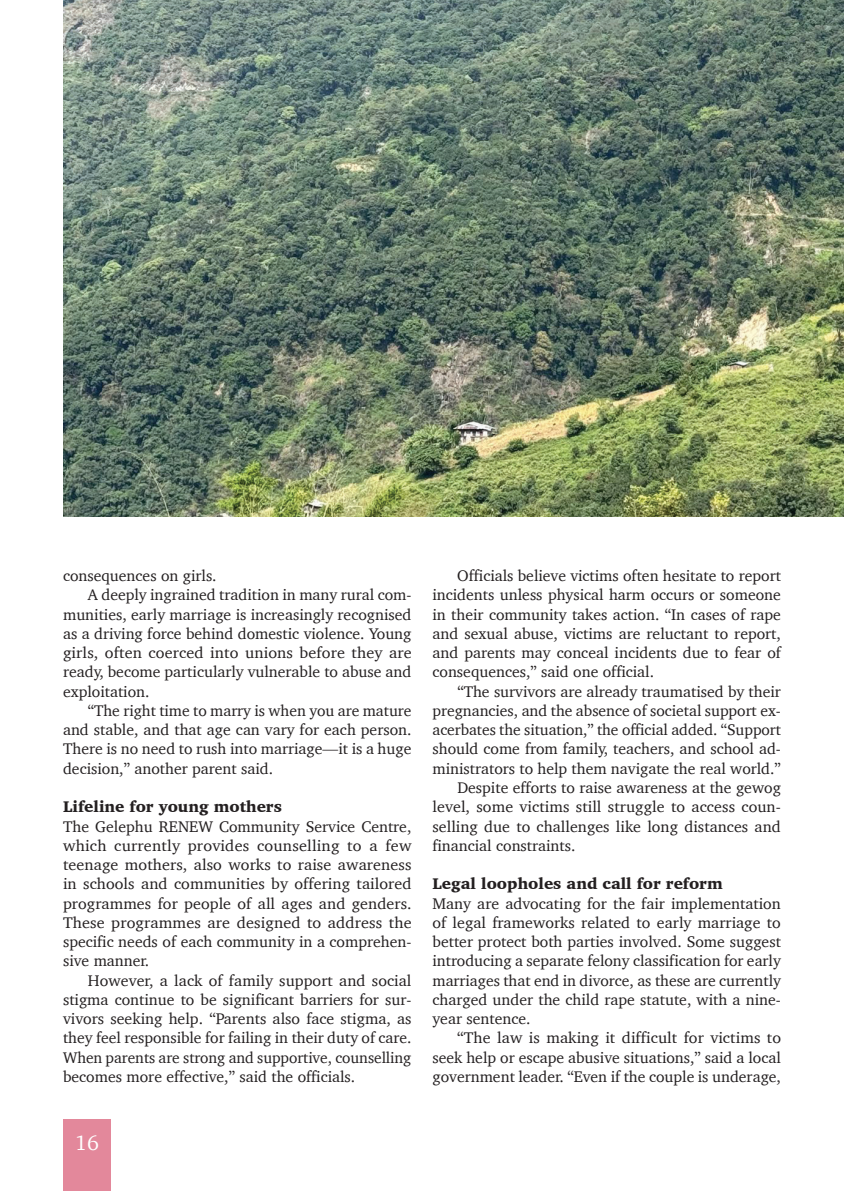
<style>
.page{position:relative;width:844px;height:1191px;background:#fff}
.page>*{position:absolute;margin:0;border:0;box-sizing:border-box;transform-origin:0 0}
.t1{font:21px "Charter";color:#fff}
.t2{font:15.75px/19.2px "Charter";color:#231f20;text-align:justify}
.t3{font:900 15.75px "Charter";color:#231f20}
</style>
<div class="page">
<div style="left:63px;top:1119px;width:47px;height:72px;background:#e3889b"></div>
<img style="left:63px;top:0;width:780px;height:516px">
<p class="t2" style="left:63px;top:566px;width:155px">consequences on girls.</p>
<p class="t2" style="left:88px;top:585px;width:325px">A deeply ingrained tradition in many rural com-</p>
<p class="t2" style="left:63px;top:604px;width:350px">munities, early marriage is increasingly recognised</p>
<p class="t2" style="left:63px;top:623px;width:350px">as a driving force behind domestic violence. Young</p>
<p class="t2" style="left:63px;top:643px;width:350px">girls, often coerced into unions before they are</p>
<p class="t2" style="left:63px;top:662px;width:350px">ready, become particularly vulnerable to abuse and</p>
<p class="t2" style="left:63px;top:681px;width:88px">exploitation.</p>
<p class="t2" style="left:88px;top:700px;width:325px">“The right time to marry is when you are mature</p>
<p class="t2" style="left:63px;top:720px;width:350px">and stable, and that age can vary for each person.</p>
<p class="t2" style="left:63px;top:739px;width:350px">There is no need to rush into marriage—it is a huge</p>
<p class="t2" style="left:63px;top:758px;width:211px">decision,” another parent said.</p>
<p class="t3" style="left:63px;top:797px;width:220px">Lifeline for young mothers</p>
<p class="t2" style="left:63px;top:816px;width:350px">The Gelephu RENEW Community Service Centre, which currently provides counselling to a few teenage mothers, also works to raise awareness in schools and communities by offering tailored programmes for people of all ages and genders.<br>These programmes are designed to address the specific needs of each community in a comprehen&shy;sive manner.</p>
<p class="t2" style="left:63px;top:970px;width:350px;text-indent:25px">However, a lack of family support and social stigma continue to be significant barriers for sur&shy;vivors seeking help. “Parents also face stigma, as they feel responsible for failing in their duty of care.<br>When parents are strong and supportive, counselling becomes more effective,” said the officials.</p>
<h1 class="t1" style="left:75px;top:1124px;width:25px">16</h1>
<p class="t2" style="left:432px;top:566px;width:350px;text-indent:25px">Officials believe victims often hesitate to report incidents unless physical harm occurs or someone in their community takes action. “In cases of rape and sexual abuse, victims are reluctant to report, and parents may conceal incidents due to fear of consequences,” said one official.</p>
<p class="t2" style="left:457px;top:681px;width:325px">“The survivors are already traumatised by their</p>
<p class="t2" style="left:432px;top:700px;width:350px">pregnancies, and the absence of societal support ex-</p>
<p class="t2" style="left:432px;top:720px;width:350px">acerbates the situation,” the official added. “Support</p>
<p class="t2" style="left:432px;top:739px;width:350px">should come from family, teachers, and school ad-</p>
<p class="t2" style="left:432px;top:758px;width:350px">ministrators to help them navigate the real world.”</p>
<p class="t2" style="left:457px;top:777px;width:325px">Despite efforts to raise awareness at the gewog</p>
<p class="t2" style="left:432px;top:797px;width:350px">level, some victims still struggle to access coun-</p>
<p class="t2" style="left:432px;top:816px;width:350px">selling due to challenges like long distances and</p>
<p class="t2" style="left:432px;top:835px;width:144px">financial constraints.</p>
<p class="t3" style="left:432px;top:874px;width:291px">Legal loopholes and call for reform</p>
<p class="t2" style="left:432px;top:893px;width:350px">Many are advocating for the fair implementation of legal frameworks related to early marriage to better protect both parties involved. Some suggest introducing a separate felony classification for early marriages that end in divorce, as these are currently charged under the child rape statute, with a nine&shy;year sentence.</p>
<p class="t2" style="left:432px;top:1028px;width:350px;text-indent:25px">“The law is making it difficult for victims to seek help or escape abusive situations,” said a local government leader. “Even if the couple is underage,</p>
</div>
